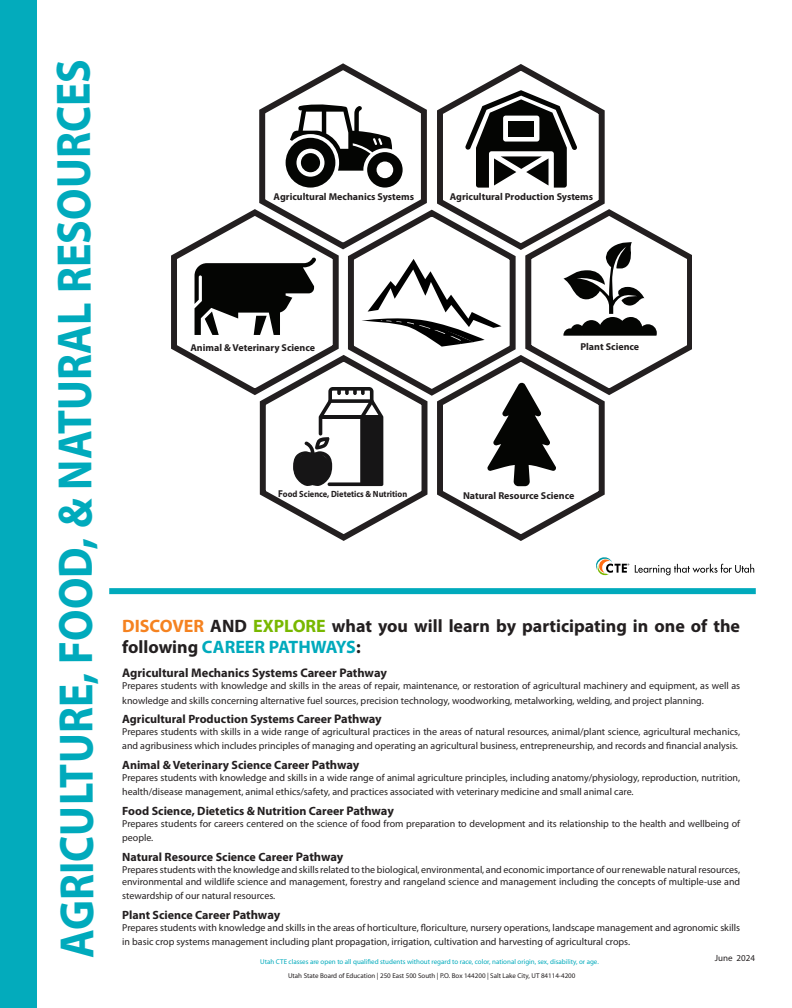
<style>
.page{position:relative;width:792px;height:1008px;background:#fff}
.page>*{position:absolute;margin:0;border:0;box-sizing:border-box;transform-origin:0 0}
.t1{font:700 48.4px "Myriad Pro";letter-spacing:-.005em;color:#00aabc;scale:.91 1}
.t2{font:700 18px/21.6px "Myriad Pro";color:#231f20}
.t3{font:700 12.5px "Myriad Pro";color:#231f20}
.t4{font:700 12px "Myriad Pro";color:#231f20}
.t5{font:10px/14.4px "Myriad Pro";color:#231f20}
.t6{font:700 10px "Myriad Pro";color:#231f20}
.t7{font:700 9px "Myriad Pro";color:#231f20;scale:.93 1}
.t8{font:9px "Myriad Pro";color:#231f20}
.t9{font:7px "Myriad Pro";color:#00aabc}
.t10{font:7px "Myriad Pro";color:#231f20}
.s1{font-size:10px}
.s2{color:#f58220}
.s3{color:#78b800}
.s4{color:#00aabc}
.s5{font-size:12.5px}
</style>
<div class="page">
<div style="left:109px;top:588px;width:647px;height:6px;background:#00aabc"></div>
<svg style="left:635px;top:564px;width:119px;height:11px"></svg>
<svg style="left:596px;top:557px;width:33px;height:18px"></svg>
<div style="left:0;top:0;width:37px;height:1008px;background:#00aabc"></div>
<svg style="left:171px;top:63px;width:521px;height:478px"></svg>
<h1 class="t1" style="left:44px;top:958px;width:990px;rotate:-90deg">AGRICULTURE, FOOD, &amp; NATURAL RESOURCES</h1>
<p class="t6" style="left:274px;top:190px;width:142px">Agricultural Mechanics Systems</p>
<p class="t6" style="left:450px;top:190px;width:145px">Agricultural Production Systems</p>
<p class="t6" style="left:190px;top:341px;width:126px">Animal &amp; Veterinary Science</p>
<p class="t6" style="left:580px;top:340px;width:60px">Plant Science</p>
<p class="t7" style="left:278px;top:488px;width:140px"><span class="s1">F</span>ood Science, Dietetics &amp; Nutrition</p>
<p class="t6" style="left:463px;top:489px;width:113px">Natural Resource Science</p>
<h2 class="t2" style="left:122px;top:614px;width:619px"><span class="s2">DISCOVER</span> AND <span class="s3">EXPLORE</span> what you will learn by participating in one of the following <span class="s4">CAREER PATHWAYS</span>:</h2>
<p class="t3" style="left:122px;top:665px;width:266px">Agricultural Mechanics Systems Career Pathway</p>
<p class="t5" style="left:122px;top:678px;width:620px">Prepares students with knowledge and skills in the areas of repair, maintenance, or restoration of agricultural machinery and equipment, as well as knowledge and skills concerning alternative fuel sources, precision technology, woodworking, metalworking, welding, and project planning.</p>
<p class="t4" style="left:122px;top:711px;width:261px">Agricultural Production Systems Career <span class="s5">Pathway</span></p>
<p class="t5" style="left:122px;top:724px;width:619px">Prepares students with skills in a wide range of agricultural practices in the areas of natural resources, animal/plant science, agricultural mechanics, and agribusiness which includes principles of managing and operating an agricultural business, entrepreneurship, and records and financial analysis.</p>
<p class="t4" style="left:122px;top:757px;width:239px">Animal &amp; Veterinary Science Career <span class="s5">Pathway</span></p>
<p class="t5" style="left:122px;top:770px;width:619px">Prepares students with knowledge and skills in a wide range of animal agriculture principles, including anatomy/physiology, reproduction, nutrition, health/disease management, animal ethics/safety, and practices associated with veterinary medicine and small animal care.</p>
<p class="t4" style="left:122px;top:803px;width:273px">Food Science, Dietetics &amp; Nutrition Career <span class="s5">Pathway</span></p>
<p class="t5" style="left:122px;top:816px;width:620px">Prepares students for careers centered on the science of food from preparation to development and its relationship to the health and wellbeing of people.</p>
<p class="t4" style="left:122px;top:849px;width:223px">Natural Resource Science Career <span class="s5">Pathway</span></p>
<p class="t5" style="left:122px;top:863px;width:620px;line-height:12px">Prepares students with the knowledge and skills related to the biological, environmental, and economic importance of our renewable natural resources, environmental and wildlife science and management, forestry and rangeland science and management including the concepts of multiple-use and</p>
<p class="t5" style="left:122px;top:888px;width:155px">stewardship of our natural resources.</p>
<p class="t4" style="left:122px;top:907px;width:160px">Plant Science Career <span class="s5">Pathway</span></p>
<p class="t5" style="left:122px;top:920px;width:620px">Prepares students with knowledge and skills in the areas of horticulture, floriculture, nursery operations, landscape management and agronomic skills in basic crop systems management including plant propagation, irrigation, cultivation and harvesting of agricultural crops.</p>
<p class="t9" style="left:260px;top:957px;width:340px">Utah CTE classes are open to all qualified students without regard to race, color, national origin, sex, disability, or age.</p>
<p class="t10" style="left:288px;top:972px;width:289px">Utah State Board of Education | 250 East 500 South | P.O. Box 144200 | Salt Lake City, UT 84114-4200</p>
<p class="t8" style="left:715px;top:952px;width:42px">June 2024</p>
</div>
